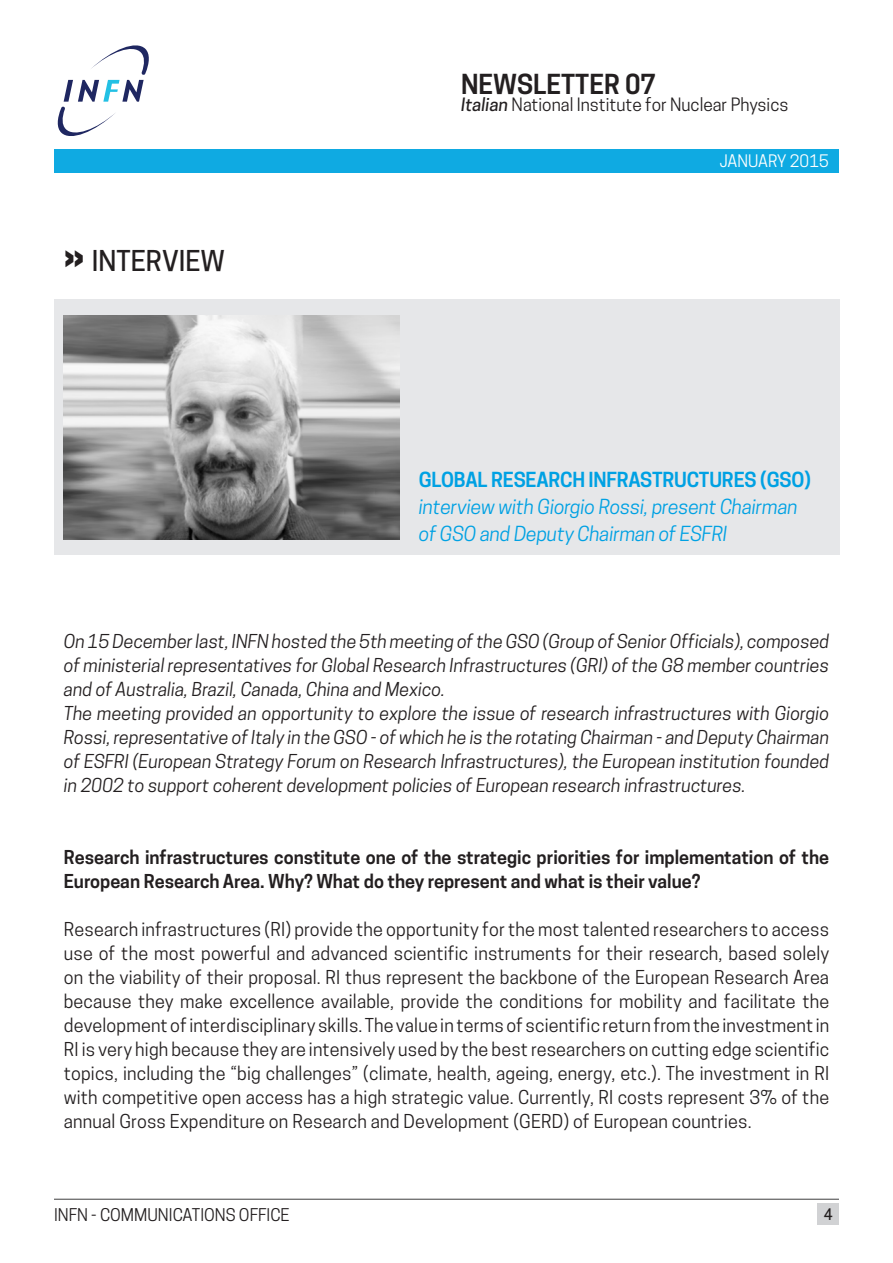
<style>
.page{position:relative;width:893px;height:1263px;background:#fff}
.page>*{position:absolute;margin:0;border:0;box-sizing:border-box;transform-origin:0 0}
.t1{font:500 27px "Cooper Hewitt";color:#231f20}
.t2{font:600 25.95px "Cooper Hewitt";color:#231f20}
.t3{font:italic 19.5px "Cooper Hewitt";letter-spacing:-.01em;color:#00a1e3}
.t4{font:600 19.5px "Cooper Hewitt";letter-spacing:-.01em;color:#00a1e3}
.t5{font:18px/24px "Cooper Hewitt";letter-spacing:.01em;color:#231f20;text-align:justify}
.t6{font:italic 18px/24px "Cooper Hewitt";color:#231f20;text-align:justify}
.t7{font:600 18px/24px "Cooper Hewitt";color:#231f20}
.t8{font:17.25px "Cooper Hewitt";color:#231f20}
.t9{font:16.5px "Cooper Hewitt";color:#231f20}
.t10{font:16.2px "Cooper Hewitt";color:#fff}
.t11{font:500 15px "Cooper Hewitt";color:#231f20}
.s1{font-weight:500;font-style:italic}
.s2{font-weight:800;font-size:36px}
</style>
<div class="page">
<div style="left:54px;top:300px;width:786px;height:255px;background:#e6e7e9"></div>
<hr style="left:54px;top:1199px;width:785px;height:1px;background:#3e3e3f">
<div style="left:818px;top:1203px;width:21px;height:22px;background:#d1d2d4"></div>
<img style="left:64px;top:315px;width:336px;height:224px">
<div style="left:54px;top:149px;width:785px;height:23px;background:#0faae2"></div>
<svg style="left:57px;top:45px;width:92px;height:91px"></svg>
<p class="t2" style="left:461px;top:69px;width:197px">NEWSLETTER 07</p>
<p class="t8" style="left:461px;top:95px;width:329px"><span class="s1">Italian</span> National Institute for Nuclear Physics</p>
<p class="t1" style="left:64px;top:245px;width:163px"><span class="s2">»</span> INTERVIEW</p>
<p class="t10" style="left:720px;top:151px;width:111px">JANUARY 2015</p>
<p class="t4" style="left:419px;top:468px;width:394px">GLOBAL RESEARCH INFRASTRUCTURES (GSO)</p>
<p class="t3" style="left:419px;top:495px;width:380px">interview with Giorgio Rossi, present Chairman</p>
<p class="t3" style="left:419px;top:522px;width:310px">of GSO and Deputy Chairman of ESFRI</p>
<p class="t6" style="left:64px;top:629px;width:767px">On 15 December last, INFN hosted the 5th meeting of the GSO (Group of Senior Officials), composed of ministerial representatives for Global Research Infrastructures (GRI) of the G8 member countries and of Australia, Brazil, Canada, China and Mexico.</p>
<p class="t6" style="left:64px;top:701px;width:767px">The meeting provided an opportunity to explore the issue of research infrastructures with Giorgio Rossi, representative of Italy in the GSO - of which he is the rotating Chairman - and Deputy Chairman of ESFRI (European Strategy Forum on Research Infrastructures), the European institution founded in 2002 to support coherent development policies of European research infrastructures.</p>
<p class="t7" style="left:64px;top:845px;width:767px">Research infrastructures constitute one of the strategic priorities for implementation of the<br>European Research Area. Why? What do they represent and what is their value?</p>
<p class="t5" style="left:64px;top:917px;width:767px">Research infrastructures (RI) provide the opportunity for the most talented researchers to access use of the most powerful and advanced scientific instruments for their research, based solely on the viability of their proposal. RI thus represent the backbone of the European Research Area because they make excellence available, provide the conditions for mobility and facilitate the development of interdisciplinary skills. The value in terms of scientific return from the investment in RI is very high because they are intensively used by the best researchers on cutting edge scientific topics, including the “big challenges” (climate, health, ageing, energy, etc.). The investment in RI with competitive open access has a high strategic value. Currently, RI costs represent 3% of the annual Gross Expenditure on Research and Development (GERD) of European countries.</p>
<p class="t9" style="left:54px;top:1205px;width:237px">INFN - COMMUNICATIONS OFFICE</p>
<p class="t11" style="left:824px;top:1205px;width:10px">4</p>
</div>
